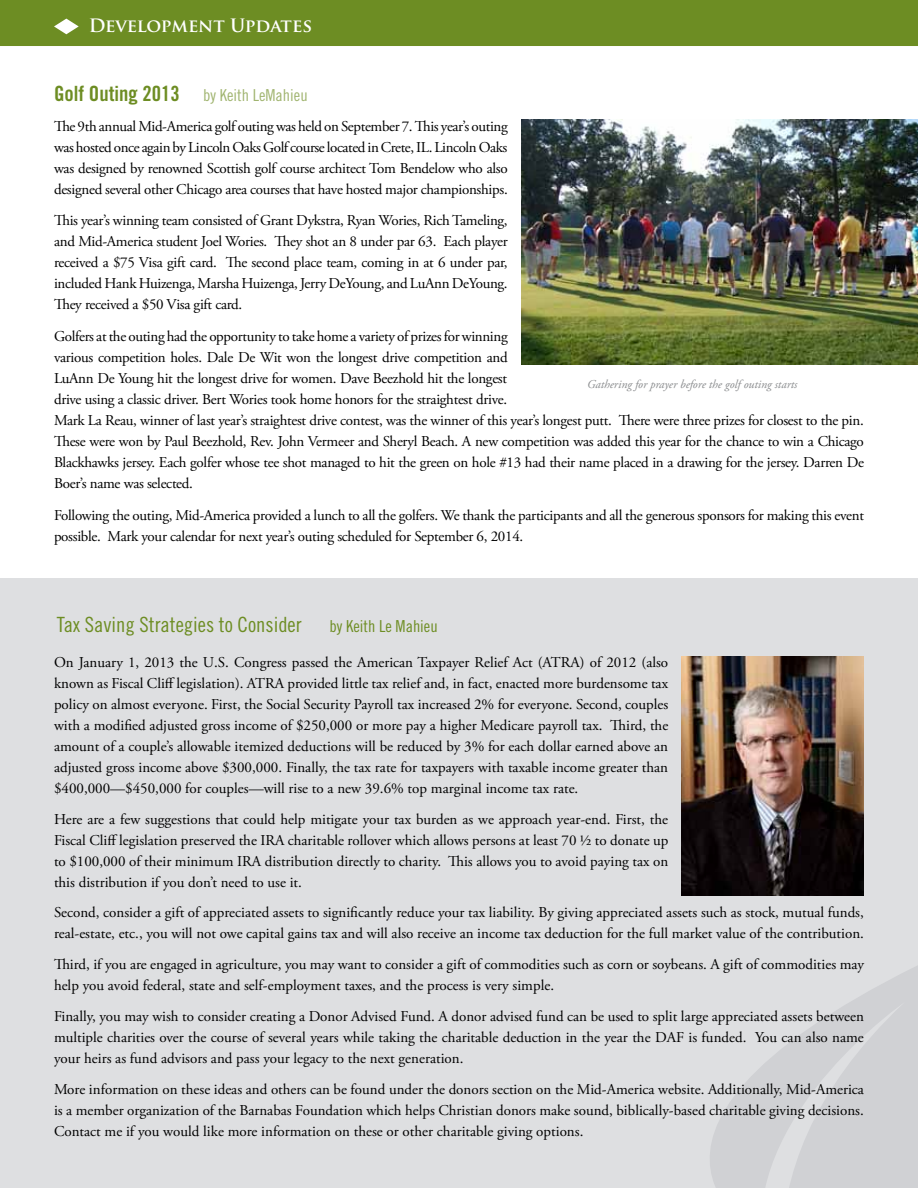
<style>
.page{position:relative;width:918px;height:1188px;background:#fff}
.page>*{position:absolute;margin:0;border:0;box-sizing:border-box;transform-origin:0 0}
.t1{font:21px "Trade Gothic LT Std Cn 18";color:#6d8d23}
.t2{font:700 18px "Trajan Pro";color:#fff}
.t3{font:16.5px "Trade Gothic LT Std Cn 18";color:#a0b46f}
.t4{font:16.5px "Trade Gothic LT Std Cn 18";color:#6d8d23}
.t5{font:15px/21px "Adobe Garamond Pro";letter-spacing:-.02em;color:#000;text-align:justify}
.t6{font:15px/21px "Adobe Garamond Pro";color:#000}
.t7{font:italic 12px "Adobe Garamond Pro";color:#8a8c8e}
.s1{font-family:"Trade Gothic LT Std Bd Cn 20";font-size:21px;color:#6d8d23}
</style>
<div class="page">
<div style="left:0;top:579px;width:918px;height:609px;background:#dedfe1"></div>
<svg style="left:710px;top:966px;width:208px;height:222px;fill:#d0d1d4"></svg>
<div style="left:0;top:0;width:918px;height:46px;background:#6d8d23"></div>
<img style="left:682px;top:656px;width:182px;height:239px">
<img style="left:521px;top:120px;width:397px;height:244px">
<p class="t2" style="left:89px;top:14px;width:225px">Development Updates</p>
<p class="t3" style="left:54px;top:86px;width:255px"><span class="s1">Golf Outing 2013</span> by Keith LeMahieu</p>
<p class="t5" style="left:54px;top:116px;width:455px">The 9th annual Mid-America golf outing was held on September 7. This year’s outing was hosted once again by Lincoln Oaks Golf course located in Crete, IL. Lincoln Oaks was designed by renowned Scottish golf course architect Tom Bendelow who also designed several other Chicago area courses that have hosted major championships.</p>
<p class="t5" style="left:54px;top:211px;width:455px">This year’s winning team consisted of Grant Dykstra, Ryan Wories, Rich Tameling, and Mid-America student Joel Wories. They shot an 8 under par 63. Each player received a $75 Visa gift card. The second place team, coming in at 6 under par, included Hank Huizenga, Marsha Huizenga, Jerry DeYoung, and LuAnn DeYoung.<br>They received a $50 Visa gift card.</p>
<p class="t5" style="left:54px;top:327px;width:811px;text-align:left">Golfers at the outing had the opportunity to take home a variety of prizes for winning<br>various competition holes. Dale De Wit won the longest drive competition and<br>LuAnn De Young hit the longest drive for women. Dave Beezhold hit the longest<br>drive using a classic driver. Bert Wories took home honors for the straightest drive.<br>Mark La Reau, winner of last year’s straightest drive contest, was the winner of this year’s longest putt. There were three prizes for closest to the pin.<br>These were won by Paul Beezhold, Rev. John Vermeer and Sheryl Beach. A new competition was added this year for the chance to win a Chicago Blackhawks jersey. Each golfer whose tee shot managed to hit the green on hole #13 had their name placed in a drawing for the jersey. Darren De Boer’s name was selected.</p>
<p class="t5" style="left:54px;top:505px;width:812px">Following the outing, Mid-America provided a lunch to all the golfers. We thank the participants and all the generous sponsors for making this event possible. Mark your calendar for next year’s outing scheduled for September 6, 2014.</p>
<p class="t7" style="left:587px;top:377px;width:212px">Gathering for prayer before the golf outing starts</p>
<h1 class="t1" style="left:57px;top:612px;width:246px">Tax Saving Strategies to Consider</h1>
<p class="t4" style="left:330px;top:617px;width:110px">by Keith Le Mahieu</p>
<p class="t5" style="left:54px;top:652px;width:616px">On January 1, 2013 the U.S. Congress passed the American Taxpayer Relief Act (ATRA) of 2012 (also known as Fiscal Cliff legislation). ATRA provided little tax relief and, in fact, enacted more burdensome tax policy on almost everyone. First, the Social Security Payroll tax increased 2% for everyone. Second, couples with a modified adjusted gross income of $250,000 or more pay a higher Medicare payroll tax. Third, the amount of a couple’s allowable itemized deductions will be reduced by 3% for each dollar earned above an adjusted gross income above $300,000. Finally, the tax rate for taxpayers with taxable income greater than $400,000—$450,000 for couples—will rise to a new 39.6% top marginal income tax rate.</p>
<p class="t5" style="left:54px;top:809px;width:616px">Here are a few suggestions that could help mitigate your tax burden as we approach year-end. First, the Fiscal Cliff legislation preserved the IRA charitable rollover which allows persons at least 70 ½ to donate up to $100,000 of their minimum IRA distribution directly to charity. This allows you to avoid paying tax on this distribution if you don’t need to use it.</p>
<p class="t6" style="left:54px;top:903px;width:811px">Second, consider a gift of appreciated assets to significantly reduce your tax liability. By giving appreciated assets such as stock, mutual funds, real-estate, etc., you will not owe capital gains tax and will also receive an income tax deduction for the full market value of the contribution.</p>
<p class="t6" style="left:54px;top:954px;width:812px">Third, if you are engaged in agriculture, you may want to consider a gift of commodities such as corn or soybeans. A gift of commodities may help you avoid federal, state and self-employment taxes, and the process is very simple.</p>
<p class="t5" style="left:54px;top:1006px;width:811px">Finally, you may wish to consider creating a Donor Advised Fund. A donor advised fund can be used to split large appreciated assets between multiple charities over the course of several years while taking the charitable deduction in the year the DAF is funded. You can also name your heirs as fund advisors and pass your legacy to the next generation.</p>
<p class="t5" style="left:54px;top:1079px;width:811px">More information on these ideas and others can be found under the donors section on the Mid-America website. Additionally, Mid-America is a member organization of the Barnabas Foundation which helps Christian donors make sound, biblically-based charitable giving decisions.<br>Contact me if you would like more information on these or other charitable giving options.</p>
</div>
